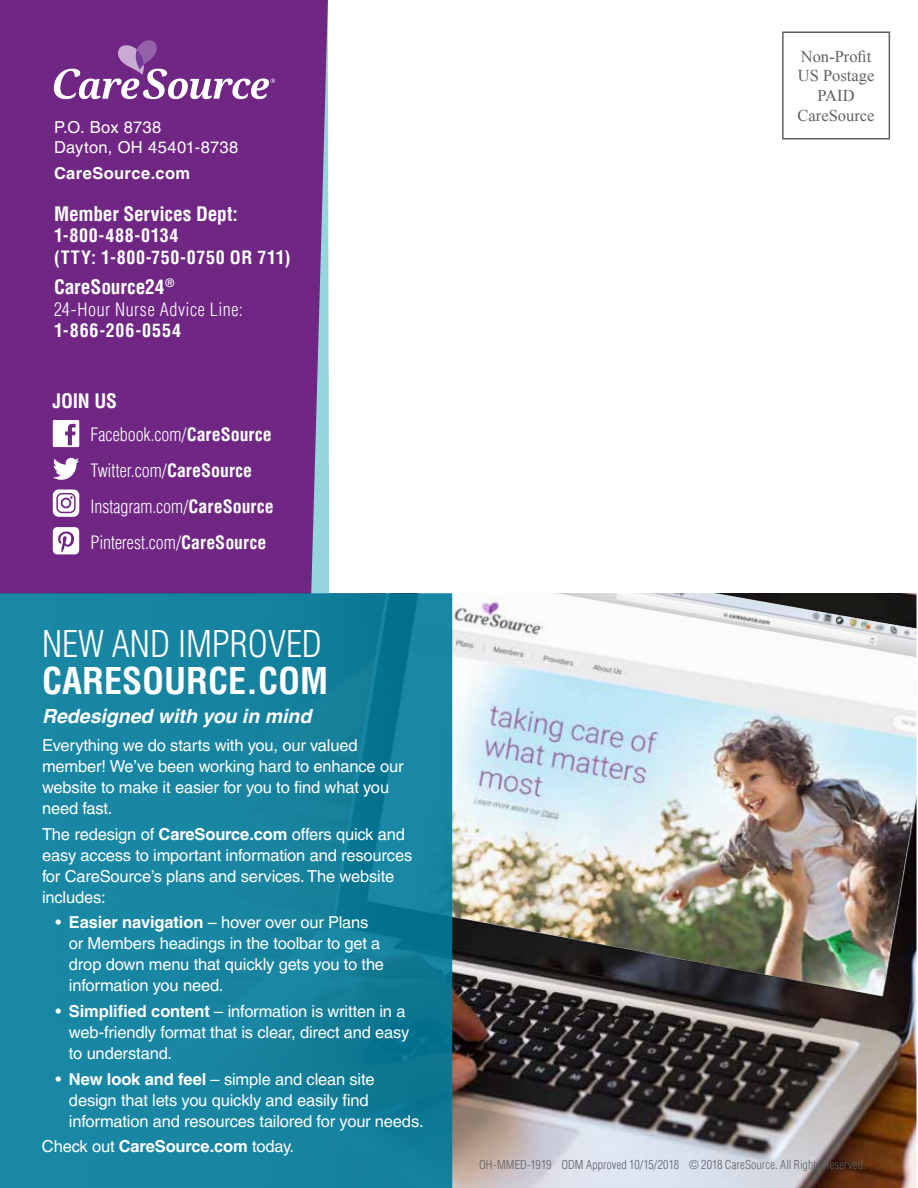
<style>
.page{position:relative;width:918px;height:1188px;background:#fff}
.page>*{position:absolute;margin:0;border:0;box-sizing:border-box;transform-origin:0 0}
.t1{font:300 condensed 36px "Helvetica LT Pro";color:#fff}
.t2{font:700 condensed 36px "Helvetica LT Pro";color:#fff}
.t3{font:700 condensed 19.5px "Helvetica LT Pro";letter-spacing:-.01em;color:#fff}
.t4{font:italic 700 19.5px "Helvetica LT Pro";color:#fff}
.t5{font:300 condensed 18px/36px "Helvetica LT Pro";color:#fff}
.t6{font:700 condensed 18px/21.6px "Helvetica LT Pro";letter-spacing:.04em;color:#fff}
.t7{font:300 condensed 18px "Helvetica LT Pro";letter-spacing:.03em;color:#fff}
.t8{font:16.5px/21px "Helvetica LT Pro";letter-spacing:-.01em;color:#fff}
.t9{font:16.5px/19.8px "Times New Roman";color:#606165;text-align:center}
.t10{font:16.5px/19.8px "Helvetica LT Pro";letter-spacing:.015em;color:#fff}
.t11{font:700 16.5px "Helvetica LT Pro";letter-spacing:.025em;color:#fff}
.t12{font:300 condensed 12px "Helvetica LT Pro";letter-spacing:.01em;color:#606165}
.s1{font-weight:700}
</style>
<div class="page">
<img style="left:452px;top:996px;width:464px;height:192px">
<img style="left:452px;top:593px;width:464px;height:403px">
<div style="left:0;top:0;width:328px;height:593px;background:#702784"></div>
<svg style="left:54px;top:40px;width:221px;height:59px;background:#8b509b"></svg>
<svg style="left:53px;top:489px;width:26px;height:28px"></svg>
<svg style="left:53px;top:420px;width:26px;height:27px"></svg>
<svg style="left:53px;top:458px;width:26px;height:22px"></svg>
<svg style="left:53px;top:527px;width:26px;height:27px"></svg>
<svg style="left:916px;top:593px;width:1px;height:595px"></svg>
<div style="left:782px;top:32px;width:108px;height:108px;border:2px solid #606165"></div>
<svg style="left:0;top:593px;width:452px;height:595px;background:#15839f"></svg>
<p class="t10" style="left:54px;top:117px;width:186px">P.O. Box 8738<br>Dayton, OH 45401-8738</p>
<p class="t11" style="left:54px;top:163px;width:138px">CareSource.com</p>
<p class="t3" style="left:54px;top:201px;width:185px">Member Services Dept:</p>
<p class="t6" style="left:54px;top:224px;width:238px">1-800-488-0134<br>(TTY: 1-800-750-0750 OR 711)</p>
<p class="t3" style="left:54px;top:274px;width:122px">CareSource24<sup>®</sup></p>
<p class="t7" style="left:54px;top:298px;width:190px">24-Hour Nurse Advice Line:</p>
<p class="t6" style="left:54px;top:319px;width:129px">1-866-206-0554</p>
<p class="t3" style="left:52px;top:388px;width:66px">JOIN US</p>
<p class="t5" style="left:91px;top:416px;width:185px">Facebook.com/<span class="s1">CareSource<br></span>Twitter.com/<span class="s1">CareSource<br></span>Instagram.com/<span class="s1">CareSource<br></span>Pinterest.com/<span class="s1">CareSource</span></p>
<h1 class="t1" style="left:42px;top:621px;width:282px">NEW AND IMPROVED</h1>
<h1 class="t2" style="left:42px;top:657px;width:288px">CARESOURCE.COM</h1>
<p class="t4" style="left:42px;top:705px;width:271px">Redesigned with you in mind</p>
<p class="t8" style="left:42px;top:735px;width:363px">Everything we do starts with you, our valued member! We’ve been working hard to enhance our website to make it easier for you to find what you need fast.</p>
<p class="t8" style="left:42px;top:824px;width:372px">The redesign of <span class="s1">CareSource.com</span> offers quick and easy access to important information and resources for CareSource’s plans and services. The website includes:</p>
<p class="t8" style="left:69px;top:912px;width:317px;text-indent:-13px">• <span class="s1">Easier navigation</span> – hover over our Plans or Members headings in the toolbar to get a drop down menu that quickly gets you to the information you need.</p>
<p class="t8" style="left:69px;top:1001px;width:342px;text-indent:-13px">• <span class="s1">Simplified content</span> – information is written in a web-friendly format that is clear, direct and easy to understand.</p>
<p class="t8" style="left:69px;top:1068px;width:356px;text-indent:-13px">• <span class="s1">New look and feel</span> – simple and clean site design that lets you quickly and easily find information and resources tailored for your needs.</p>
<p class="t8" style="left:42px;top:1136px;width:254px">Check out <span class="s1">CareSource.com</span> today.</p>
<p class="t9" style="left:798px;top:46px;width:78px">Non-Profit<br>US Postage<br>PAID<br>CareSource</p>
<p class="t12" style="left:479px;top:1157px;width:388px">OH-MMED-1919 ODM Approved 10/15/2018 © 2018 CareSource. All Rights Reserved.</p>
</div>
